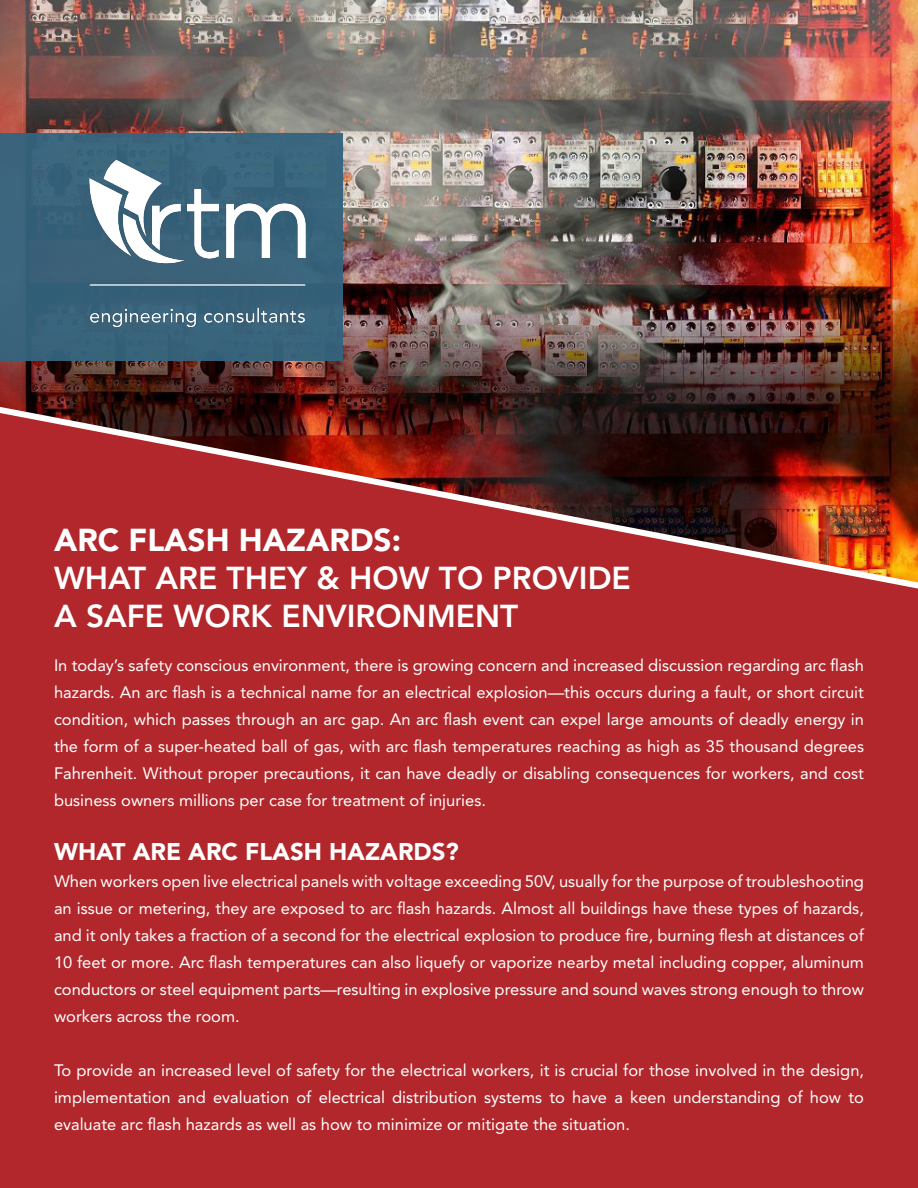
<style>
.page{position:relative;width:918px;height:1188px;background:#fff}
.page>*{position:absolute;margin:0;border:0;box-sizing:border-box;transform-origin:0 0}
.t1{font:800 31.5px "Avenir LT Std";color:#fff}
.t2{font:900 31.5px "Avenir LT Std";color:#fff}
.t3{font:900 24px "Avenir LT Std";color:#fff}
.t4{font:16.5px/27px "Avenir LT Std";color:#fff;text-align:justify}
</style>
<div class="page">
<img style="left:0;top:0;width:918px;height:401px">
<div style="left:0;top:594px;width:918px;height:594px;background:#b1272b"></div>
<img style="left:0;top:401px;width:918px;height:193px">
<div style="left:0;top:133px;width:343px;height:227px;background:#34647e"></div>
<img style="left:89px;top:159px;width:217px;height:169px">
<hr style="left:90px;top:284px;width:215px;height:1px;background:#fff">
<p class="t2" style="left:54px;top:521px;width:349px">ARC FLASH HAZARDS:</p>
<p class="t1" style="left:54px;top:559px;width:578px">WHAT ARE THEY &amp; HOW TO PROVIDE</p>
<p class="t1" style="left:54px;top:597px;width:466px">A SAFE WORK ENVIRONMENT</p>
<p class="t4" style="left:54px;top:652px;width:812px">In today’s safety conscious environment, there is growing concern and increased discussion regarding arc flash hazards. An arc flash is a technical name for an electrical explosion—this occurs during a fault, or short circuit condition, which passes through an arc gap. An arc flash event can expel large amounts of deadly energy in the form of a super-heated ball of gas, with arc flash temperatures reaching as high as 35 thousand degrees Fahrenheit. Without proper precautions, it can have deadly or disabling consequences for workers, and cost business owners millions per case for treatment of injuries.</p>
<p class="t3" style="left:54px;top:837px;width:406px">WHAT ARE ARC FLASH HAZARDS?</p>
<p class="t4" style="left:54px;top:868px;width:812px">When workers open live electrical panels with voltage exceeding 50V, usually for the purpose of troubleshooting an issue or metering, they are exposed to arc flash hazards. Almost all buildings have these types of hazards, and it only takes a fraction of a second for the electrical explosion to produce fire, burning flesh at distances of 10 feet or more. Arc flash temperatures can also liquefy or vaporize nearby metal including copper, aluminum conductors or steel equipment parts—resulting in explosive pressure and sound waves strong enough to throw workers across the room.</p>
<p class="t4" style="left:54px;top:1057px;width:812px">To provide an increased level of safety for the electrical workers, it is crucial for those involved in the design, implementation and evaluation of electrical distribution systems to have a keen understanding of how to evaluate arc flash hazards as well as how to minimize or mitigate the situation.</p>
</div>
